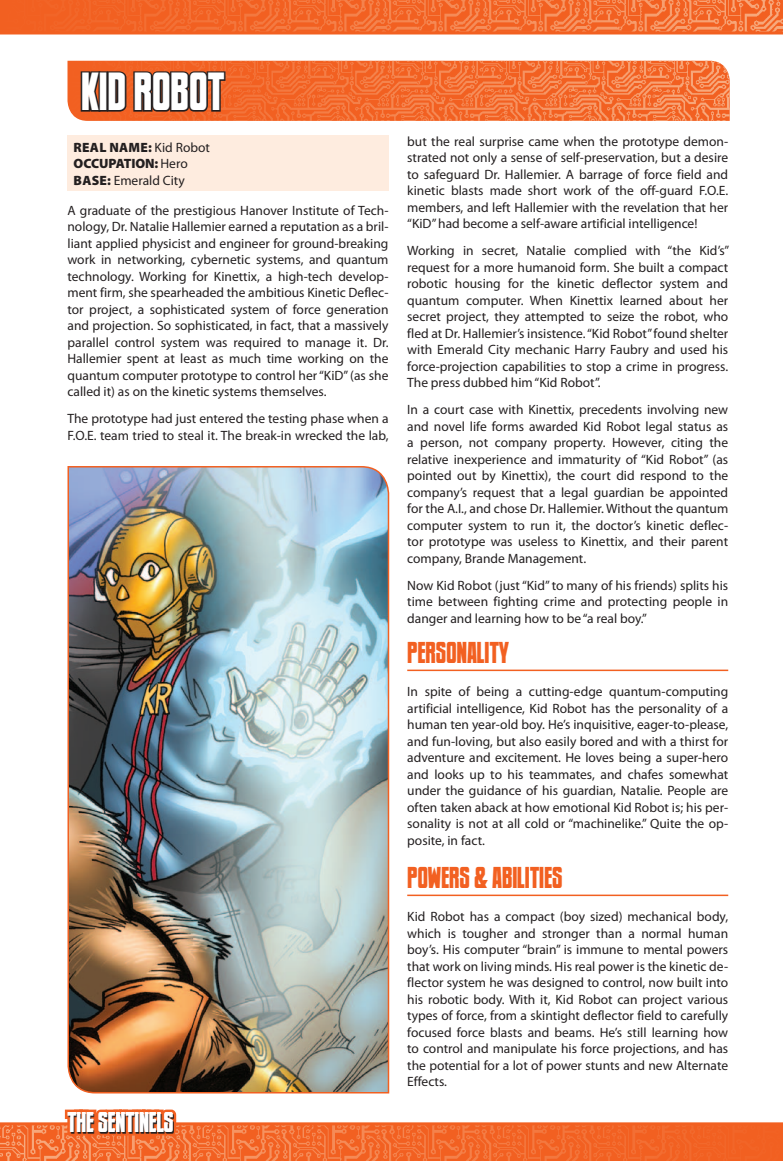
<style>
.page{position:relative;width:783px;height:1161px;background:#fff}
.page>*{position:absolute;margin:0;border:0;box-sizing:border-box;transform-origin:0 0}
.Heading_1{font:48px "Newsflash BB";color:#fff}
.Heading_3{font:27px "Newsflash BB";color:#f26021}
.t1{font:25.5px "Newsflash BB";color:#fff}
.Text__Body{font:13.5px/16.5px "Myriad Pro";color:#231f20;text-align:justify}
.Text__Body-2{font:900 13.5px "Myriad Pro";letter-spacing:.02em;color:#231f20}
.Text__Body-3{font:900 13.5px "Myriad Pro";letter-spacing:-.005em;color:#231f20}
.s1{font-weight:400}
.s2{font-weight:900}
</style>
<div class="page">
<hr style="left:407px;top:670px;width:321px;height:1px;background:#f26021">
<hr style="left:407px;top:895px;width:321px;height:1px;background:#f26021">
<img style="left:68px;top:61px;width:662px;height:60px">
<svg style="left:79px;top:69px;width:148px;height:44px"></svg>
<div style="left:68px;top:136px;width:321px;height:55px;background:#feecdf"></div>
<img style="left:67px;top:466px;width:323px;height:628px">
<img style="left:0;top:0;width:783px;height:32px">
<hr style="left:0;top:32px;width:783px;height:2px;background:#f26021">
<img style="left:0;top:1125px;width:783px;height:36px">
<hr style="left:0;top:1122px;width:783px;height:3px;background:#f26021">
<svg style="left:62px;top:1056px;width:119px;height:105px"></svg>
<svg style="left:69px;top:1114px;width:105px;height:20px"></svg>
<p class="Heading_1" style="left:81px;top:69px;width:145px">KID ROBOT</p>
<p class="Text__Body-2" style="left:74px;top:140px;width:138px">REAL NAME: <span class="s1">Kid Robot</span></p>
<p class="Text__Body-3" style="left:74px;top:156px;width:116px">OCCUPATION: <span class="s1">Hero</span></p>
<p class="Text__Body" style="left:74px;top:172px;width:113px"><span class="s2">BASE:</span> Emerald City</p>
<p class="Text__Body" style="left:68px;top:202px;width:323px">A graduate of the prestigious Hanover Institute of Tech&shy;nology, Dr. Natalie Hallemier earned a reputation as a bril&shy;liant applied physicist and engineer for ground-breaking work in networking, cybernetic systems, and quantum technology. Working for Kinettix, a high-tech develop&shy;ment firm, she spearheaded the ambitious Kinetic Deflec&shy;tor project, a sophisticated system of force generation and projection. So sophisticated, in fact, that a massively parallel control system was required to manage it. Dr.<br>Hallemier spent at least as much time working on the quantum computer prototype to control her “KiD” (as she called it) as on the kinetic systems themselves.</p>
<p class="Text__Body" style="left:68px;top:410px;width:323px">The prototype had just entered the testing phase when a<br>F.O.E. team tried to steal it. The break-in wrecked the lab,</p>
<h3 class="t1" style="left:68px;top:1111px;width:108px">THE SENTINELS</h3>
<p class="Text__Body" style="left:407px;top:133px;width:323px">but the real surprise came when the prototype demon&shy;strated not only a sense of self-preservation, but a desire to safeguard Dr. Hallemier. A barrage of force field and kinetic blasts made short work of the off-guard F.O.E. members, and left Hallemier with the revelation that her “KiD” had become a self-aware artificial intelligence!</p>
<p class="Text__Body" style="left:407px;top:242px;width:324px">Working in secret, Natalie complied with “the Kid’s” request for a more humanoid form. She built a compact robotic housing for the kinetic deflector system and quantum computer. When Kinettix learned about her secret project, they attempted to seize the robot, who fled at Dr. Hallemier’s insistence. “Kid Robot” found shelter with Emerald City mechanic Harry Faubry and used his force-projection capabilities to stop a crime in progress.<br>The press dubbed him “Kid Robot”.</p>
<p class="Text__Body" style="left:407px;top:401px;width:323px">In a court case with Kinettix, precedents involving new and novel life forms awarded Kid Robot legal status as a person, not company property. However, citing the relative inexperience and immaturity of “Kid Robot” (as pointed out by Kinettix), the court did respond to the company’s request that a legal guardian be appointed for the A.I., and chose Dr. Hallemier. Without the quantum computer system to run it, the doctor’s kinetic deflec&shy;tor prototype was useless to Kinettix, and their parent company, Brande Management.</p>
<p class="Text__Body" style="left:407px;top:577px;width:323px">Now Kid Robot (just “Kid” to many of his friends) splits his time between fighting crime and protecting people in danger and learning how to be “a real boy.”</p>
<p class="Heading_3" style="left:407px;top:640px;width:103px">PERSONALITY</p>
<p class="Text__Body" style="left:407px;top:683px;width:323px">In spite of being a cutting-edge quantum-computing artificial intelligence, Kid Robot has the personality of a human ten year-old boy. He’s inquisitive, eager-to-please, and fun-loving, but also easily bored and with a thirst for adventure and excitement. He loves being a super-hero and looks up to his teammates, and chafes somewhat under the guidance of his guardian, Natalie. People are often taken aback at how emotional Kid Robot is; his per&shy;sonality is not at all cold or “machinelike.” Quite the op&shy;posite, in fact.</p>
<p class="Heading_3" style="left:407px;top:865px;width:157px">POWERS &amp; ABILITIES</p>
<p class="Text__Body" style="left:407px;top:908px;width:323px">Kid Robot has a compact (boy sized) mechanical body, which is tougher and stronger than a normal human boy’s. His computer “brain” is immune to mental powers that work on living minds. His real power is the kinetic de&shy;flector system he was designed to control, now built into his robotic body. With it, Kid Robot can project various types of force, from a skintight deflector field to carefully focused force blasts and beams. He’s still learning how to control and manipulate his force projections, and has the potential for a lot of power stunts and new Alternate Effects.</p>
</div>
